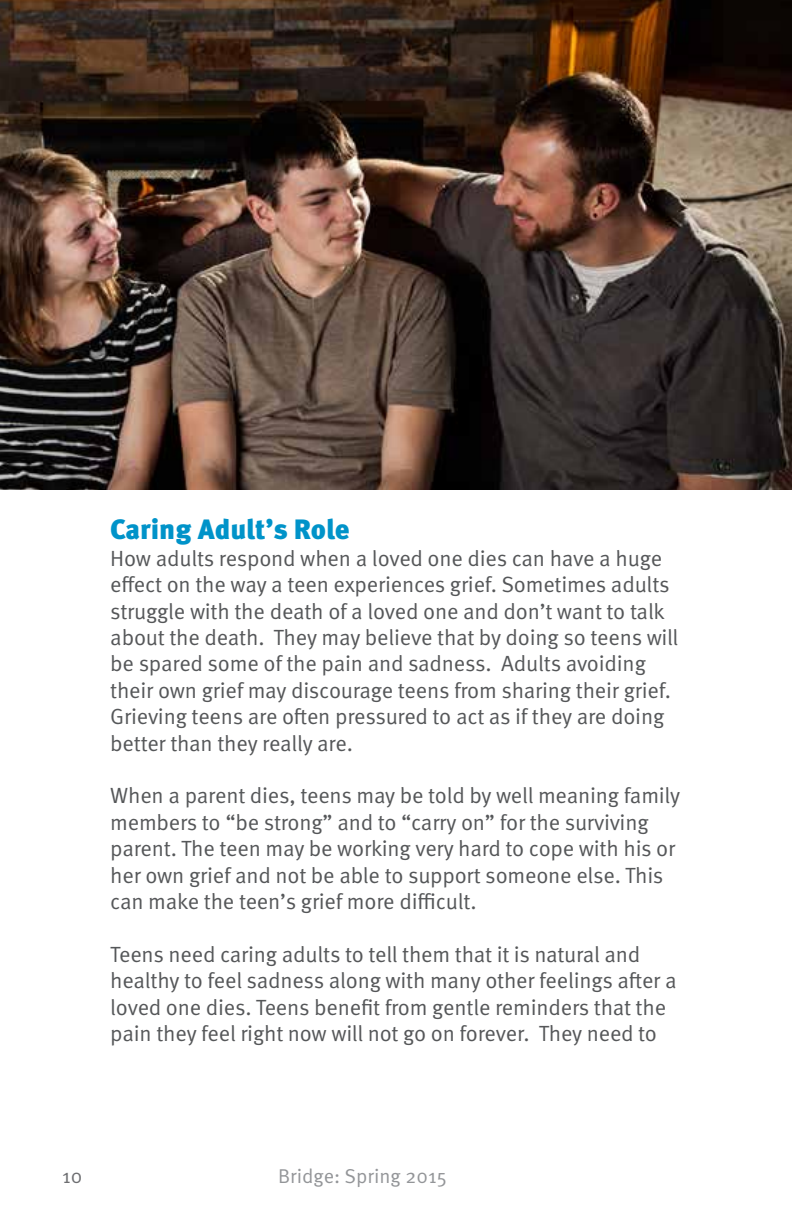
<style>
.page{position:relative;width:792px;height:1224px;background:#fff}
.page>*{position:absolute;margin:0;border:0;box-sizing:border-box;transform-origin:0 0}
.t1{font:900 28px "Meta OT";letter-spacing:-.005em;color:#0093c9}
.t2{font:22px/26.4px "Meta OT Norm";letter-spacing:-.01em;color:#555759}
.t3{font:20px "Meta OT Norm";color:#939598}
.t4{font:20px "Meta OT Norm";color:#6d6e71}
</style>
<div class="page">
<img style="left:0;top:0;width:792px;height:489px">
<p class="t1" style="left:110px;top:513px;width:241px">Caring Adult’s Role</p>
<p class="t2" style="left:110px;top:545px;width:570px">How adults respond when a loved one dies can have a huge effect on the way a teen experiences grief. Sometimes adults struggle with the death of a loved one and don’t want to talk about the death. They may believe that by doing so teens will be spared some of the pain and sadness. Adults avoiding their own grief may discourage teens from sharing their grief.<br>Grieving teens are often pressured to act as if they are doing better than they really are.</p>
<p class="t2" style="left:110px;top:783px;width:572px">When a parent dies, teens may be told by well meaning family members to “be strong” and to “carry on” for the surviving parent. The teen may be working very hard to cope with his or her own grief and not be able to support someone else. This can make the teen’s grief more difficult.</p>
<p class="t2" style="left:110px;top:941px;width:568px">Teens need caring adults to tell them that it is natural and healthy to feel sadness along with many other feelings after a loved one dies. Teens benefit from gentle reminders that the pain they feel right now will not go on forever. They need to</p>
<p class="t4" style="left:62px;top:1164px;width:22px">10</p>
<p class="t3" style="left:278px;top:1164px;width:170px">Bridge: Spring 2015</p>
</div>
